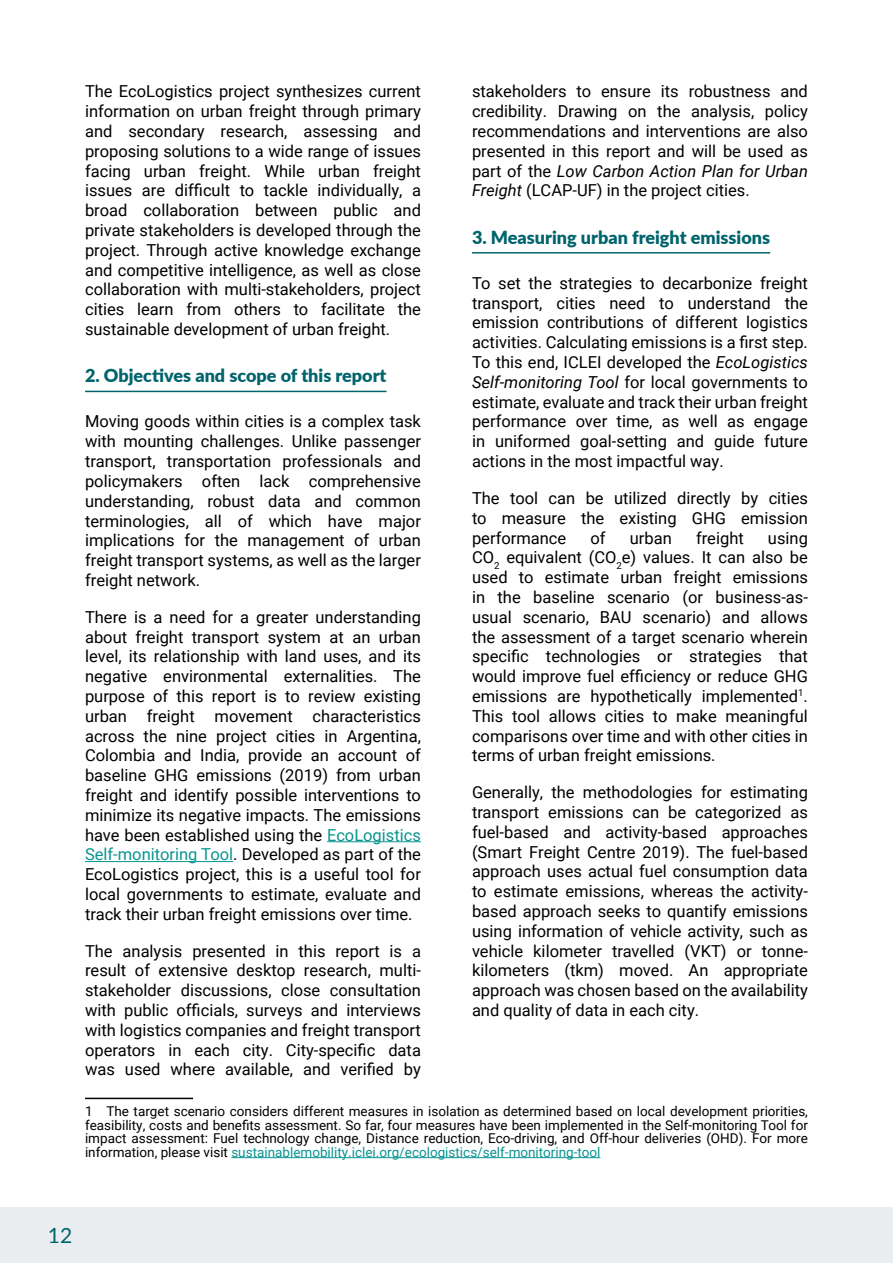
<style>
.page{position:relative;width:893px;height:1263px;background:#fff}
.page>*{position:absolute;margin:0;border:0;box-sizing:border-box;transform-origin:0 0}
.t1{font:21px "Lato";color:#00646c}
.t2{font:900 18px "Lato";color:#00646c}
.t3{font:16.5px/19.8px "Roboto";color:#000;text-align:justify}
.t4{font:13.5px/13.5px "Roboto";color:#000;text-align:justify}
.s1{color:#08958f}
.s2{font-style:italic}
</style>
<div class="page">
<div style="left:0;top:1208px;width:893px;height:55px;background:#eaedef"></div>
<hr style="left:85px;top:391px;width:301px;height:1px;background:#00646c">
<hr style="left:327px;top:841px;width:94px;height:1px;background:#08958f">
<hr style="left:85px;top:861px;width:148px;height:1px;background:#08958f">
<hr style="left:85px;top:1098px;width:108px;height:1px;background:#000">
<hr style="left:231px;top:1157px;width:369px;height:1px;background:#08958f">
<hr style="left:472px;top:252px;width:298px;height:2px;background:#00646c">
<p class="t3" style="left:85px;top:81px;width:337px">The EcoLogistics project synthesizes current information on urban freight through primary and secondary research, assessing and proposing solutions to a wide range of issues facing urban freight. While urban freight issues are difficult to tackle individually, a broad collaboration between public and private stakeholders is developed through the project. Through active knowledge exchange and competitive intelligence, as well as close collaboration with multi-stakeholders, project cities learn from others to facilitate the sustainable development of urban freight.</p>
<p class="t2" style="left:85px;top:362px;width:303px">2. Objectives and scope of this report</p>
<p class="t3" style="left:85px;top:411px;width:337px">Moving goods within cities is a complex task with mounting challenges. Unlike passenger transport, transportation professionals and policymakers often lack comprehensive understanding, robust data and common terminologies, all of which have major implications for the management of urban freight transport systems, as well as the larger freight network.</p>
<p class="t3" style="left:85px;top:606px;width:337px">There is a need for a greater understanding about freight transport system at an urban level, its relationship with land uses, and its negative environmental externalities. The purpose of this report is to review existing urban freight movement characteristics across the nine project cities in Argentina, Colombia and India, provide an account of baseline GHG emissions (2019) from urban freight and identify possible interventions to minimize its negative impacts. The emissions have been established using the <span class="s1">EcoLogistics Self-monitoring Tool</span>. Developed as part of the EcoLogistics project, this is a useful tool for local governments to estimate, evaluate and track their urban freight emissions over time.</p>
<p class="t3" style="left:85px;top:940px;width:337px">The analysis presented in this report is a result of extensive desktop research, multi&shy;stakeholder discussions, close consultation with public officials, surveys and interviews with logistics companies and freight transport operators in each city. City-specific data was used where available, and verified by</p>
<p class="t4" style="left:85px;top:1104px;width:724px">1 The target scenario considers different measures in isolation as determined based on local development priorities, feasibility, costs and benefits assessment. So far, four measures have been implemented in the Self-monitoring Tool for impact assessment: Fuel technology change, Distance reduction, Eco-driving, and Off-hour deliveries (OHD). For more information, please visit <span class="s1">sustainablemobility.iclei.org/ecologistics/self-monitoring-tool</span></p>
<p class="t3" style="left:472px;top:81px;width:337px">stakeholders to ensure its robustness and credibility. Drawing on the analysis, policy recommendations and interventions are also presented in this report and will be used as part of the <span class="s2">Low Carbon Action Plan for Urban Freight</span> (LCAP-UF) in the project cities.</p>
<p class="t2" style="left:472px;top:223px;width:300px">3. Measuring urban freight emissions</p>
<p class="t3" style="left:472px;top:272px;width:337px">To set the strategies to decarbonize freight transport, cities need to understand the emission contributions of different logistics activities. Calculating emissions is a first step.<br>To this end, ICLEI developed the <span class="s2">EcoLogistics Self-monitoring Tool</span> for local governments to estimate, evaluate and track their urban freight performance over time, as well as engage in uniformed goal-setting and guide future actions in the most impactful way.</p>
<p class="t3" style="left:472px;top:487px;width:337px">The tool can be utilized directly by cities to measure the existing GHG emission performance</p>
<p class="t3" style="left:590px;top:527px;width:17px">of</p>
<p class="t3" style="left:630px;top:527px;width:44px">urban</p>
<p class="t3" style="left:696px;top:527px;width:49px">freight</p>
<p class="t3" style="left:472px;top:527px;width:337px;text-indent:296px">using CO<sub>2</sub> equivalent (CO<sub>2</sub>e) values. It can also be used to estimate urban freight emissions in the baseline scenario (or business-as&shy;usual scenario, BAU scenario) and allows the assessment of a target scenario wherein specific technologies or strategies that would improve fuel efficiency or reduce GHG emissions are hypothetically implemented<sup>1</sup>.<br>This tool allows cities to make meaningful comparisons over time and with other cities in terms of urban freight emissions.</p>
<p class="t3" style="left:472px;top:782px;width:337px">Generally, the methodologies for estimating transport emissions can be categorized as fuel-based and activity-based approaches (Smart Freight Centre 2019). The fuel-based approach uses actual fuel consumption data to estimate emissions, whereas the activity&shy;based approach seeks to quantify emissions using information of vehicle activity, such as vehicle kilometer travelled (VKT) or tonne&shy;kilometers (tkm) moved. An appropriate approach was chosen based on the availability and quality of data in each city.</p>
<p class="t1" style="left:48px;top:1220px;width:26px">12</p>
</div>
